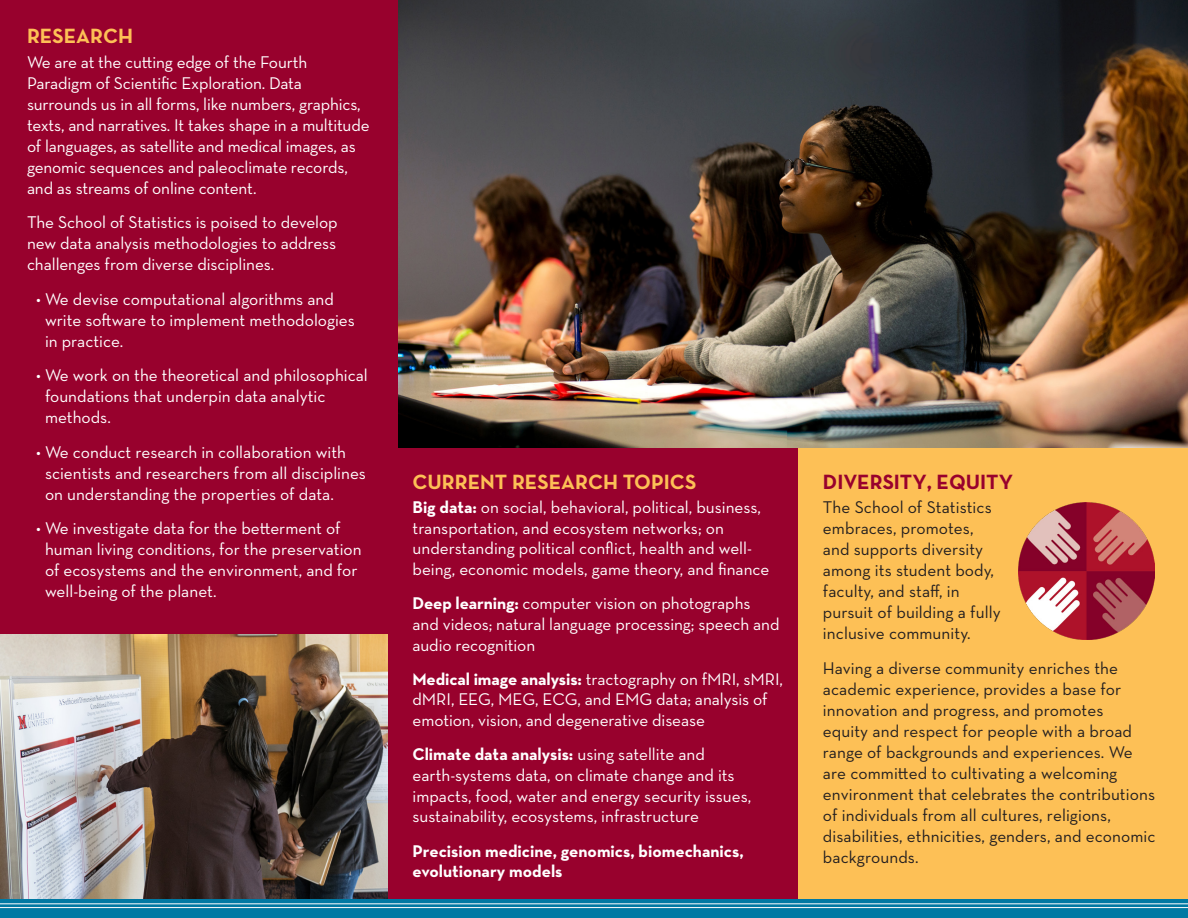
<style>
.page{position:relative;width:1188px;height:918px;background:#fff}
.page>*{position:absolute;margin:0;border:0;box-sizing:border-box;transform-origin:0 0}
.t1{font:700 21px "Neutraface Text";color:#fdc056}
.t2{font:700 21px "Neutraface Text";color:#98012d}
.t3{font:17.25px/21px "Neutraface Text";letter-spacing:-.005em;color:#fff}
.t4{font:17.25px/21px "Neutraface Text";letter-spacing:.005em;color:#231f20}
.t5{font:700 17.25px/20.7px "Neutraface Text";color:#fff}
.s1{font-weight:700}
</style>
<div class="page">
<div style="left:0;top:0;width:799px;height:918px;background:#98012d"></div>
<div style="left:798px;top:447px;width:390px;height:471px;background:#fdc056"></div>
<img style="left:398px;top:0;width:790px;height:447px">
<img style="left:0;top:634px;width:388px;height:264px">
<img style="left:1018px;top:502px;width:137px;height:137px">
<div style="left:0;top:899px;width:1188px;height:19px;background:#0079a3"></div>
<hr style="left:0;top:903px;width:1188px;height:1px;background:#fff">
<hr style="left:0;top:907px;width:1188px;height:1px;background:#fff">
<p class="t1" style="left:27px;top:23px;width:108px">RESEARCH</p>
<p class="t3" style="left:27px;top:51px;width:344px">We are at the cutting edge of the Fourth Paradigm of Scientific Exploration. Data surrounds us in all forms, like numbers, graphics, texts, and narratives. It takes shape in a multitude of languages, as satellite and medical images, as genomic sequences and paleoclimate records, and as streams of online content.</p>
<p class="t3" style="left:27px;top:212px;width:312px;text-align:justify">The School of Statistics is poised to develop new data analysis methodologies to address challenges from diverse disciplines.</p>
<p class="t3" style="left:45px;top:288px;width:311px;text-indent:-9px">• We devise computational algorithms and write software to implement methodologies in practice.</p>
<p class="t3" style="left:45px;top:365px;width:324px;text-indent:-9px">• We work on the theoretical and philosophical foundations that underpin data analytic methods.</p>
<p class="t3" style="left:45px;top:441px;width:323px;text-indent:-9px">• We conduct research in collaboration with scientists and researchers from all disciplines on understanding the properties of data.</p>
<p class="t3" style="left:45px;top:518px;width:318px;text-indent:-9px">• We investigate data for the betterment of human living conditions, for the preservation of ecosystems and the environment, and for well-being of the planet.</p>
<p class="t1" style="left:413px;top:468px;width:285px">CURRENT RESEARCH TOPICS</p>
<p class="t3" style="left:413px;top:496px;width:358px"><span class="s1">Big data:</span> on social, behavioral, political, business, transportation, and ecosystem networks; on understanding political conflict, health and well&shy;being, economic models, game theory, and finance</p>
<p class="t3" style="left:413px;top:593px;width:369px"><span class="s1">Deep learning:</span> computer vision on photographs and videos; natural language processing; speech and audio recognition</p>
<p class="t3" style="left:413px;top:668px;width:372px"><span class="s1">Medical image analysis:</span> tractography on fMRI, sMRI, dMRI, EEG, MEG, ECG, and EMG data; analysis of emotion, vision, and degenerative disease</p>
<p class="t3" style="left:413px;top:744px;width:340px"><span class="s1">Climate data analysis:</span> using satellite and earth-systems data, on climate change and its impacts, food, water and energy security issues, sustainability, ecosystems, infrastructure</p>
<p class="t5" style="left:413px;top:840px;width:333px">Precision medicine, genomics, biomechanics, evolutionary models</p>
<p class="t2" style="left:823px;top:468px;width:192px">DIVERSITY, EQUITY</p>
<p class="t4" style="left:823px;top:497px;width:179px">The School of Statistics embraces, promotes, and supports diversity among its student body, faculty, and staff, in pursuit of building a fully inclusive community.</p>
<p class="t4" style="left:823px;top:657px;width:334px">Having a diverse community enriches the academic experience, provides a base for innovation and progress, and promotes<br>equity and respect for people with a broad range of backgrounds and experiences. We are committed to cultivating a welcoming environment that celebrates the contributions of individuals from all cultures, religions, disabilities, ethnicities, genders, and economic backgrounds.</p>
</div>
